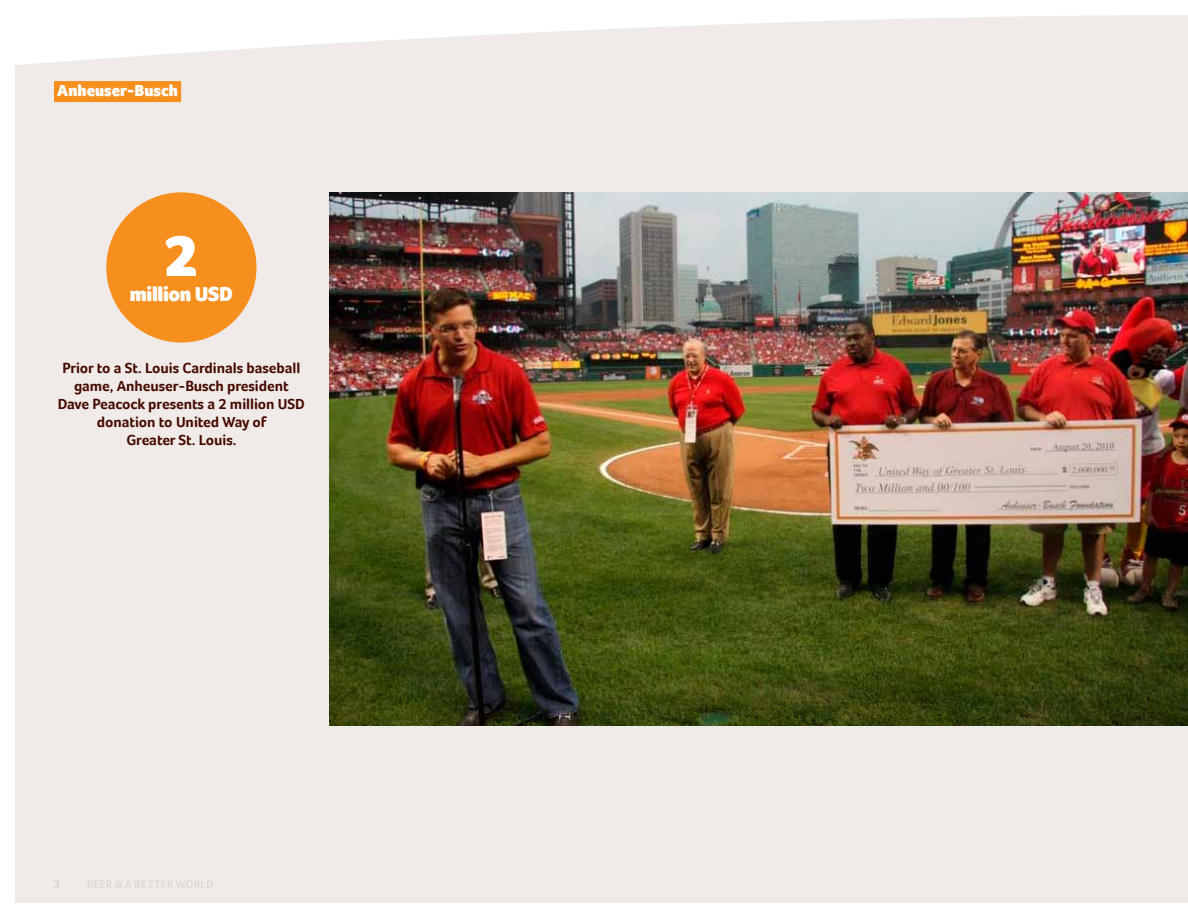
<style>
.page{position:relative;width:1188px;height:918px;background:#fff}
.page>*{position:absolute;margin:0;border:0;box-sizing:border-box;transform-origin:0 0}
.t1{font:900 60px "Foco";color:#fff}
.t2{font:900 21px "Foco";letter-spacing:-.015em;color:#fff}
.t3{font:900 16.5px "Foco";color:#fff}
.t4{font:700 15px/18px "Foco";letter-spacing:-.005em;color:#460a00;text-align:center}
.t5{font:11.25px "Foco";letter-spacing:.035em;color:#dad0ca}
.t6{font:700 11.25px "Foco";color:#dad0ca}
</style>
<div class="page">
<div style="left:15px;top:15px;width:1172px;height:888px;background:#f0ebe8"></div>
<svg style="left:1187px;top:15px;width:1px;height:888px"></svg>
<div style="left:54px;top:81px;width:127px;height:21px;background:#f78f1e"></div>
<img style="left:329px;top:192px;width:859px;height:534px">
<div style="left:106px;top:192px;width:151px;height:151px;background:#f78f1e;border-radius:50%"></div>
<p class="t3" style="left:57px;top:81px;width:122px">Anheuser-Busch</p>
<h1 class="t1" style="left:164px;top:221px;width:37px">2</h1>
<h2 class="t2" style="left:130px;top:282px;width:105px">million USD</h2>
<p class="t4" style="left:58px;top:359px;width:249px">Prior to a St. Louis Cardinals baseball game, Anheuser-Busch president<br>Dave Peacock presents a 2 million USD donation to United Way of<br>Greater St. Louis.</p>
<p class="t6" style="left:54px;top:878px;width:7px">3</p>
<p class="t5" style="left:87px;top:878px;width:128px">BEER &amp; A BETTER WORLD</p>
</div>
